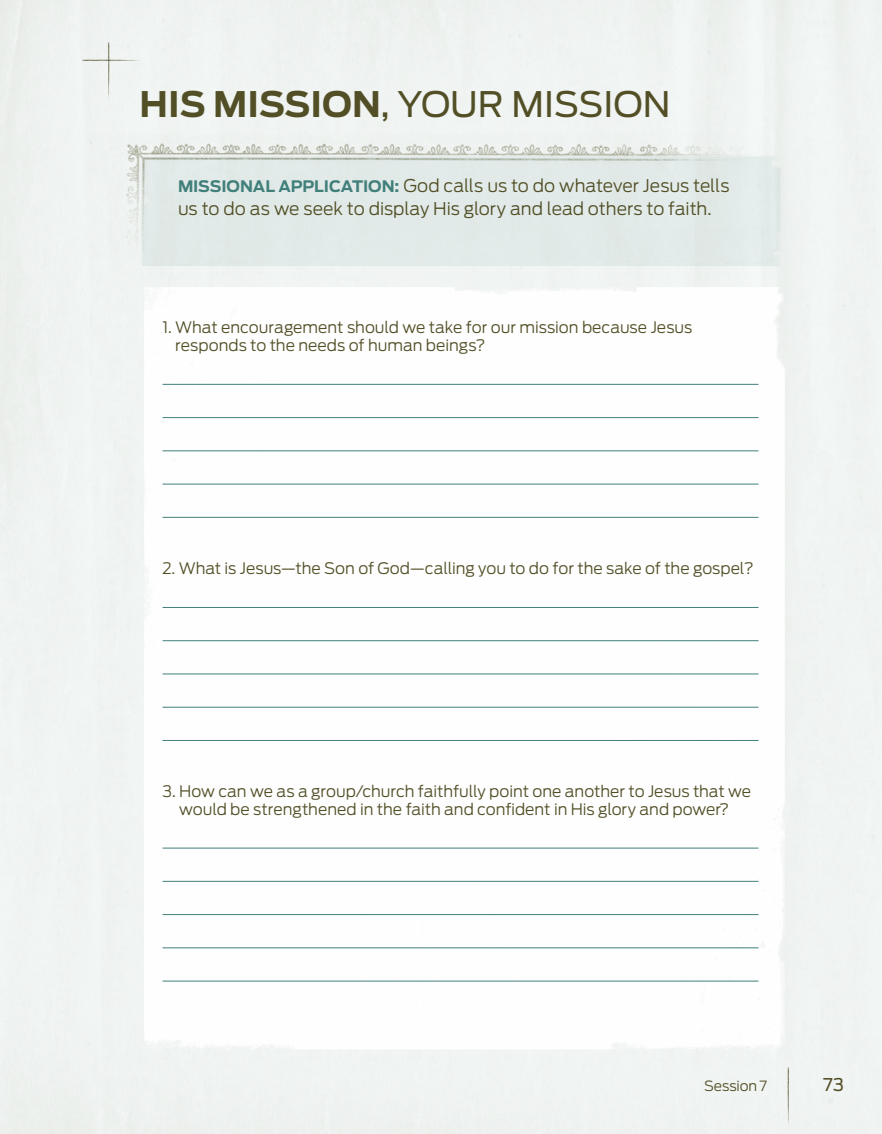
<style>
.page{position:relative;width:882px;height:1134px;background:#f0f3f1}
.page>*{position:absolute;margin:0;border:0;box-sizing:border-box;transform-origin:0 0}
.t1{font:35px "Antenna";color:#524f26}
.t2{font:300 17.5px/22.8px "Antenna";letter-spacing:-.005em;color:#524f26}
.t3{font:17.5px "Antenna";color:#524f26}
.t4{font:300 15.75px/17.5px "Antenna";letter-spacing:-.005em;color:#524f26}
.t5{font:300 14px "Antenna";letter-spacing:-.01em;color:#524f26}
.s1{font-weight:700}
.s2{font-weight:700;font-size:15.75px;color:#407f7a}
</style>
<div class="page">
<img style="left:787px;top:1067px;width:2px;height:57px">
<img style="left:108px;top:42px;width:2px;height:56px">
<img style="left:82px;top:50px;width:56px;height:15px">
<img style="left:90px;top:142px;width:641px;height:12px">
<div style="left:126px;top:154px;width:655px;height:111px;background:#e1eae8"></div>
<div style="left:144px;top:287px;width:641px;height:762px;background:#fefefe"></div>
<hr style="left:163px;top:384px;width:596px;height:1px;background:#407f7a">
<hr style="left:163px;top:417px;width:596px;height:1px;background:#407f7a">
<hr style="left:163px;top:451px;width:596px;height:1px;background:#407f7a">
<hr style="left:163px;top:484px;width:596px;height:1px;background:#407f7a">
<hr style="left:163px;top:517px;width:596px;height:1px;background:#407f7a">
<hr style="left:163px;top:607px;width:596px;height:1px;background:#407f7a">
<hr style="left:163px;top:640px;width:596px;height:1px;background:#407f7a">
<hr style="left:163px;top:674px;width:596px;height:1px;background:#407f7a">
<hr style="left:163px;top:707px;width:596px;height:1px;background:#407f7a">
<hr style="left:163px;top:740px;width:596px;height:1px;background:#407f7a">
<hr style="left:163px;top:848px;width:596px;height:1px;background:#407f7a">
<hr style="left:163px;top:881px;width:596px;height:1px;background:#407f7a">
<hr style="left:163px;top:914px;width:596px;height:1px;background:#407f7a">
<hr style="left:163px;top:948px;width:596px;height:1px;background:#407f7a">
<hr style="left:163px;top:981px;width:596px;height:1px;background:#407f7a">
<h1 class="t1" style="left:140px;top:84px;width:533px"><span class="s1">HIS MISSION</span>, YOUR MISSION</h1>
<p class="t2" style="left:178px;top:175px;width:553px"><span class="s2">MISSIONAL APPLICATION:</span> God calls us to do whatever Jesus tells us to do as we seek to display His glory and lead others to faith.</p>
<p class="t4" style="left:175px;top:319px;width:519px;text-indent:-13px">1. What encouragement should we take for our mission because Jesus responds to the needs of human beings?</p>
<p class="t4" style="left:163px;top:560px;width:593px">2. What is Jesus—the Son of God—calling you to do for the sake of the gospel?</p>
<p class="t4" style="left:163px;top:783px;width:590px;text-align:center">3. How can we as a group/church faithfully point one another to Jesus that we would be strengthened in the faith and confident in His glory and power?</p>
<p class="t5" style="left:704px;top:1078px;width:64px">Session 7</p>
<p class="t3" style="left:823px;top:1074px;width:22px">73</p>
</div>
